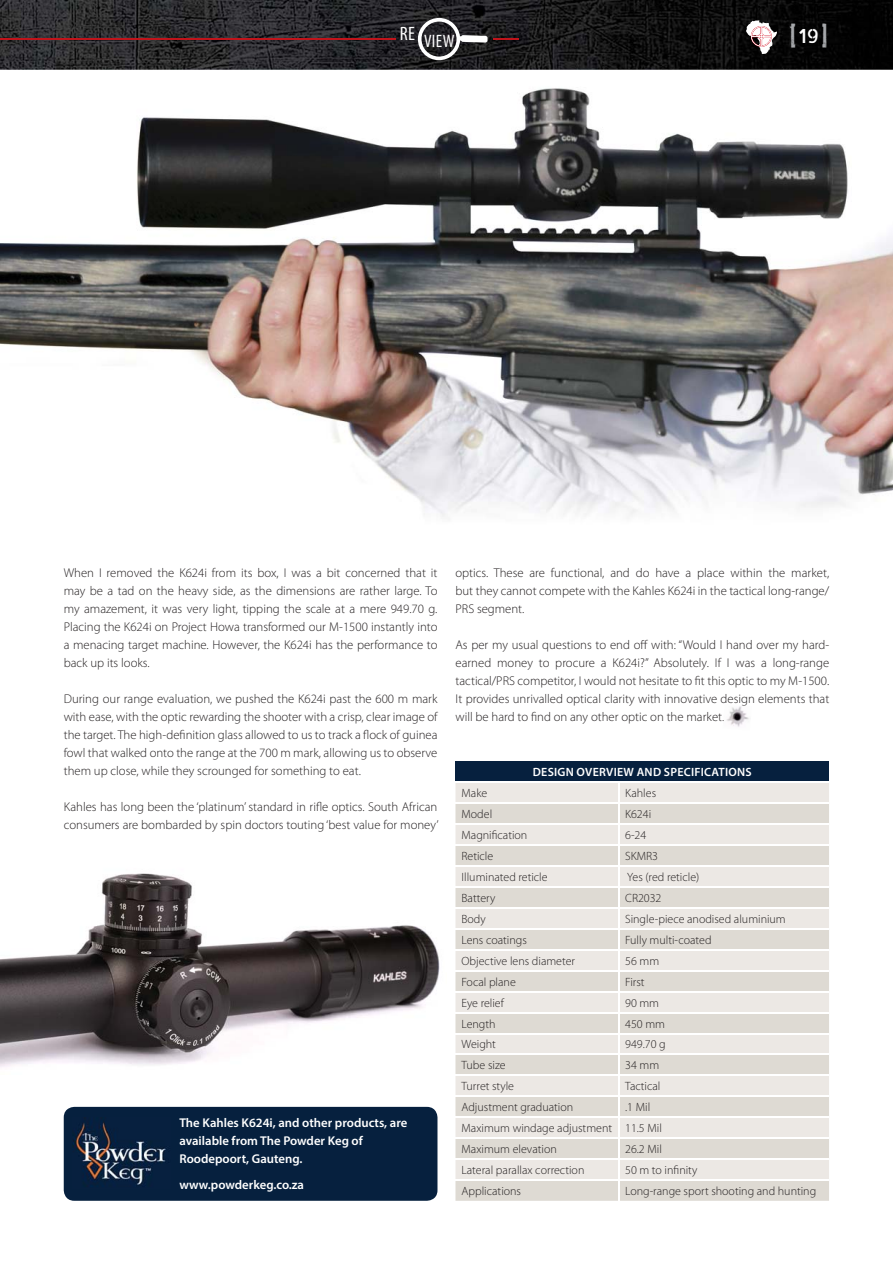
<style>
.page{position:relative;width:893px;height:1263px;background:#fff}
.page>*{position:absolute;margin:0;border:0;box-sizing:border-box;transform-origin:0 0}
.t1{font:24.3px "ambulanceshotgun";color:#a6a8ab;scale:.8 1}
.t2{font:condensed 18px "Myriad Pro";color:#fff}
.t3{font:300 12.75px/18px "Myriad Pro";color:#231f20;text-align:justify}
.t4{font:600 12.75px/18px "Myriad Pro";color:#fff}
.t5{font:300 12px/20.9px "Myriad Pro";color:#231f20}
.t6{font:600 12px "Myriad Pro";letter-spacing:.02em;color:#fff}
.s1{font-family:"Allerta Stencil";font-size:19.5px;color:#fff}
</style>
<div class="page">
<div style="left:455px;top:761px;width:374px;height:21px;background:#06203e"></div>
<div style="left:455px;top:783px;width:374px;height:19px;background:#ece8e4"></div>
<svg style="left:455px;top:804px;width:374px;height:397px;fill:#dedad3"></svg>
<hr style="left:455px;top:781px;width:374px;height:1px;background:#fff">
<hr style="left:618px;top:782px;width:2px;height:20px;background:#fff">
<hr style="left:618px;top:803px;width:2px;height:21px;background:#fff">
<hr style="left:455px;top:824px;width:374px;height:1px;background:#fff">
<hr style="left:618px;top:825px;width:2px;height:20px;background:#fff">
<hr style="left:455px;top:845px;width:374px;height:1px;background:#fff">
<hr style="left:455px;top:865px;width:374px;height:2px;background:#fff">
<hr style="left:455px;top:886px;width:374px;height:2px;background:#fff">
<hr style="left:455px;top:907px;width:374px;height:2px;background:#fff">
<hr style="left:455px;top:928px;width:374px;height:2px;background:#fff">
<hr style="left:455px;top:949px;width:374px;height:2px;background:#fff">
<hr style="left:455px;top:970px;width:374px;height:2px;background:#fff">
<svg style="left:618px;top:846px;width:2px;height:145px"></svg>
<hr style="left:455px;top:991px;width:374px;height:1px;background:#fff">
<hr style="left:618px;top:992px;width:2px;height:20px;background:#fff">
<hr style="left:455px;top:1012px;width:374px;height:1px;background:#fff">
<hr style="left:618px;top:1013px;width:2px;height:20px;background:#fff">
<hr style="left:455px;top:1033px;width:374px;height:1px;background:#fff">
<hr style="left:618px;top:1034px;width:2px;height:20px;background:#fff">
<hr style="left:455px;top:1054px;width:374px;height:1px;background:#fff">
<hr style="left:618px;top:1055px;width:2px;height:20px;background:#fff">
<hr style="left:455px;top:1075px;width:374px;height:1px;background:#fff">
<hr style="left:618px;top:1076px;width:2px;height:20px;background:#fff">
<hr style="left:455px;top:1096px;width:374px;height:1px;background:#fff">
<hr style="left:455px;top:1116px;width:374px;height:2px;background:#fff">
<hr style="left:455px;top:1137px;width:374px;height:2px;background:#fff">
<hr style="left:455px;top:1158px;width:374px;height:2px;background:#fff">
<svg style="left:618px;top:1097px;width:2px;height:82px"></svg>
<hr style="left:455px;top:1179px;width:374px;height:2px;background:#fff">
<hr style="left:618px;top:1181px;width:2px;height:20px;background:#fff">
<div style="left:64px;top:1107px;width:373px;height:94px;background:#06203e;border-radius:11px"></div>
<img style="left:72px;top:1121px;width:94px;height:64px">
<img style="left:1px;top:69px;width:892px;height:448px">
<img style="left:0;top:873px;width:440px;height:194px">
<img style="left:726px;top:706px;width:23px;height:21px">
<img style="left:0;top:0;width:893px;height:69px">
<svg style="left:746px;top:20px;width:31px;height:34px"></svg>
<hr style="left:0;top:38px;width:395px;height:1px;background:#c0141b">
<svg style="left:417px;top:18px;width:102px;height:43px"></svg>
<h2 class="t2" style="left:400px;top:34px;width:56px"><sup>RE</sup> VIEW</h2>
<h1 class="t1" style="left:791px;top:27px;width:47px">[ <span class="s1">19</span> ]</h1>
<p class="t3" style="left:64px;top:565px;width:375px">When I removed the K624i from its box, I was a bit concerned that it may be a tad on the heavy side, as the dimensions are rather large. To my amazement, it was very light, tipping the scale at a mere 949.70 g.<br>Placing the K624i on Project Howa transformed our M-1500 instantly into a menacing target machine. However, the K624i has the performance to back up its looks.</p>
<p class="t3" style="left:64px;top:691px;width:375px">During our range evaluation, we pushed the K624i past the 600 m mark with ease, with the optic rewarding the shooter with a crisp, clear image of the target. The high-definition glass allowed to us to track a flock of guinea fowl that walked onto the range at the 700 m mark, allowing us to observe them up close, while they scrounged for something to eat.</p>
<p class="t3" style="left:64px;top:799px;width:376px">Kahles has long been the ‘platinum’ standard in rifle optics. South African consumers are bombarded by spin doctors touting ‘best value for money’</p>
<p class="t4" style="left:179px;top:1115px;width:229px">The Kahles K624i, and other products, are available from The Powder Keg of<br>Roodepoort, Gauteng.</p>
<p class="t4" style="left:179px;top:1177px;width:126px">www.powderkeg.co.za</p>
<p class="t3" style="left:455px;top:565px;width:375px">optics. These are functional, and do have a place within the market, but they cannot compete with the Kahles K624i in the tactical long-range/ PRS segment.</p>
<p class="t3" style="left:455px;top:637px;width:375px">As per my usual questions to end off with: “Would I hand over my hard&shy;earned money to procure a K624i?” Absolutely. If I was a long-range tactical/PRS competitor, I would not hesitate to fit this optic to my M-1500.<br>It provides unrivalled optical clarity with innovative desi n elements that will be hard to find on any other optic on the market.</p>
<p class="t3" style="left:741px;top:691px;width:8px">g</p>
<p class="t6" style="left:533px;top:767px;width:220px">DESIGN OVERVIEW AND SPECIFICATIONS</p>
<p class="t5" style="left:461px;top:783px;width:27px">Make</p>
<p class="t5" style="left:625px;top:783px;width:32px">Kahles</p>
<p class="t5" style="left:461px;top:804px;width:32px">Model</p>
<p class="t5" style="left:625px;top:804px;width:28px">K624i</p>
<p class="t5" style="left:461px;top:826px;width:67px">Magnification</p>
<p class="t5" style="left:625px;top:826px;width:23px">6-24</p>
<p class="t5" style="left:461px;top:847px;width:33px">Reticle</p>
<p class="t5" style="left:625px;top:847px;width:34px">SKMR3</p>
<p class="t5" style="left:461px;top:868px;width:88px">Illuminated reticle</p>
<p class="t5" style="left:627px;top:868px;width:74px">Yes (red reticle)</p>
<p class="t5" style="left:461px;top:889px;width:35px">Battery</p>
<p class="t5" style="left:625px;top:889px;width:38px">CR2032</p>
<p class="t5" style="left:461px;top:910px;width:26px">Body</p>
<p class="t5" style="left:625px;top:910px;width:162px">Single-piece anodised aluminium</p>
<p class="t5" style="left:461px;top:931px;width:67px">Lens coatings</p>
<p class="t5" style="left:625px;top:931px;width:88px">Fully multi-coated</p>
<p class="t5" style="left:461px;top:952px;width:115px">Objective lens diameter</p>
<p class="t5" style="left:625px;top:952px;width:35px">56 mm</p>
<p class="t5" style="left:461px;top:973px;width:56px">Focal plane</p>
<p class="t5" style="left:625px;top:973px;width:21px">First</p>
<p class="t5" style="left:461px;top:993px;width:44px">Eye relief</p>
<p class="t5" style="left:625px;top:993px;width:35px">90 mm</p>
<p class="t5" style="left:461px;top:1014px;width:36px">Length</p>
<p class="t5" style="left:625px;top:1014px;width:41px">450 mm</p>
<p class="t5" style="left:461px;top:1035px;width:36px">Weight</p>
<p class="t5" style="left:625px;top:1035px;width:42px">949.70 g</p>
<p class="t5" style="left:461px;top:1056px;width:46px">Tube size</p>
<p class="t5" style="left:625px;top:1056px;width:35px">34 mm</p>
<p class="t5" style="left:461px;top:1077px;width:54px">Turret style</p>
<p class="t5" style="left:625px;top:1077px;width:37px">Tactical</p>
<p class="t5" style="left:461px;top:1098px;width:113px">Adjustment graduation</p>
<p class="t5" style="left:461px;top:1098px;width:202px;text-indent:164px">.1 Mil<br>Maximum windage adjustment 11.5 Mil<br>Maximum elevation</p>
<p class="t5" style="left:625px;top:1140px;width:38px">26.2 Mil</p>
<p class="t5" style="left:461px;top:1161px;width:124px">Lateral parallax correction</p>
<p class="t5" style="left:625px;top:1161px;width:74px">50 m to infinity</p>
<p class="t5" style="left:461px;top:1182px;width:61px">Applications</p>
<p class="t5" style="left:625px;top:1182px;width:193px">Long-range sport shooting and hunting</p>
</div>
